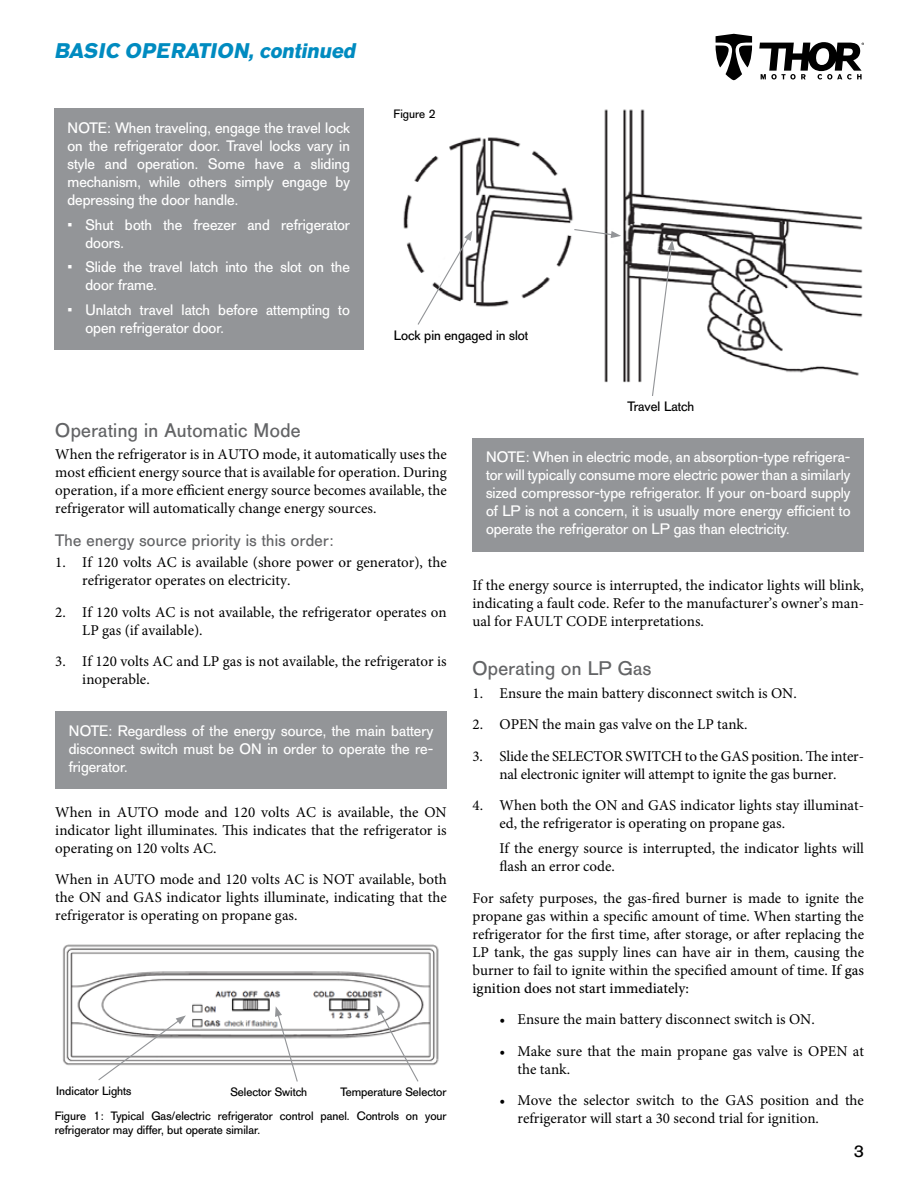
<style>
.page{position:relative;width:918px;height:1188px;background:#fff}
.page>*{position:absolute;margin:0;border:0;box-sizing:border-box;transform-origin:0 0}
.t1{font:italic 700 21px "AG Old Face";color:#008bc0}
.t2{font:19.5px "AG Old Face";letter-spacing:.02em;color:#636466}
.t3{font:16.5px "AG Old Face";letter-spacing:.02em;color:#636466}
.t4{font:16.5px "AG Old Face";color:#000}
.t5{font:15px/18px "Minion Pro";color:#000}
.t6{font:15px/18px "AG Old Face";color:#fff;text-align:justify}
.t7{font:13.5px "AG Old Face";color:#000}
.t8{font:12px/24.3px "AG Old Face";color:#000;text-align:right}
.s1{font-weight:500}
</style>
<div class="page">
<svg style="left:716px;top:34px;width:36px;height:46px"></svg>
<svg style="left:759px;top:42px;width:105px;height:38px"></svg>
<div style="left:472px;top:438px;width:392px;height:114px;background:#939598"></div>
<div style="left:54px;top:108px;width:309px;height:114px;background:#939598"></div>
<div style="left:54px;top:205px;width:309px;height:60px;background:#939598"></div>
<div style="left:54px;top:248px;width:309px;height:60px;background:#939598"></div>
<div style="left:54px;top:290px;width:309px;height:60px;background:#939598"></div>
<img style="left:403px;top:109px;width:460px;height:274px">
<svg style="left:651px;top:240px;width:24px;height:156px"></svg>
<svg style="left:573px;top:228px;width:48px;height:10px"></svg>
<svg style="left:417px;top:230px;width:55px;height:96px"></svg>
<div style="left:55px;top:711px;width:392px;height:78px;background:#939598"></div>
<img style="left:62px;top:944px;width:377px;height:122px">
<svg style="left:97px;top:1015px;width:89px;height:65px"></svg>
<svg style="left:275px;top:1006px;width:24px;height:76px"></svg>
<svg style="left:377px;top:1005px;width:43px;height:77px"></svg>
<h1 class="t1" style="left:54px;top:38px;width:307px">BASIC OPERATION, continued</h1>
<p class="t6" style="left:68px;top:119px;width:284px">NOTE: When traveling, engage the travel lock on the refrigerator door. Travel locks vary in style and operation. Some have a sliding mechanism, while others simply engage by depressing the door handle.</p>
<p class="t6" style="left:86px;top:216px;width:266px;text-indent:-18px">• Shut both the freezer and refrigerator doors.</p>
<p class="t6" style="left:86px;top:258px;width:266px;text-indent:-18px">• Slide the travel latch into the slot on the door frame.</p>
<p class="t6" style="left:86px;top:301px;width:266px;text-indent:-18px">• Unlatch travel latch before attempting to open refrigerator door.</p>
<p class="t8" style="left:394px;top:102px;width:44px">Figure 2</p>
<p class="t7" style="left:394px;top:328px;width:136px">Lock pin engaged in slot</p>
<p class="t7" style="left:627px;top:398px;width:68px">Travel Latch</p>
<h2 class="t2" style="left:55px;top:419px;width:247px">Operating in Automatic Mode</h2>
<p class="t5" style="left:55px;top:445px;width:393px;text-align:justify">When the refrigerator is in AUTO mode, it automatically uses the most efficient energy source that is available for operation. During operation, if a more efficient energy source becomes available, the refrigerator will automatically change energy sources.</p>
<p class="t3" style="left:55px;top:531px;width:280px">The energy source priority is this order:</p>
<p class="t5" style="left:82px;top:554px;width:366px;text-indent:-27px">1. If 120 volts AC is available (shore power or generator), the refrigerator operates on electricity.</p>
<p class="t5" style="left:82px;top:603px;width:366px;text-indent:-27px">2. If 120 volts AC is not available, the refrigerator operates on<br>LP gas (if available).</p>
<p class="t5" style="left:82px;top:653px;width:366px;text-indent:-27px">3. If 120 volts AC and LP gas is not available, the refrigerator is inoperable.</p>
<p class="t6" style="left:69px;top:722px;width:366px">NOTE: Regardless of the energy source, the main battery disconnect switch must be ON in order to operate the re&shy;frigerator.</p>
<p class="t5" style="left:55px;top:803px;width:393px;text-align:justify">When in AUTO mode and 120 volts AC is available, the ON indicator light illuminates. This indicates that the refrigerator is operating on 120 volts AC.</p>
<p class="t5" style="left:55px;top:871px;width:393px;text-align:justify">When in AUTO mode and 120 volts AC is NOT available, both the ON and GAS indicator lights illuminate, indicating that the refrigerator is operating on propane gas.</p>
<p class="t8" style="left:56px;top:1079px;width:77px">Indicator Lights</p>
<p class="t8" style="left:230px;top:1080px;width:78px">Selector Switch</p>
<p class="t8" style="left:55px;top:1080px;width:393px">Temperature Selector<br>Figure 1: Typical Gas/electric refrigerator control panel. Controls on your</p>
<p class="t8" style="left:55px;top:1118px;width:207px">refrigerator may differ, but operate similar.</p>
<p class="t6" style="left:486px;top:448px;width:366px">NOTE: When in electric mode, an absorption-type refrigera&shy;tor will typically consume more electric power than a similarly sized compressor-type refrigerator. If your on-board supply of LP is not a concern, it is usually more energy efficient to operate the refrigerator on LP gas than electricity.</p>
<p class="t5" style="left:472px;top:576px;width:393px;text-align:justify">If the energy source is interrupted, the indicator lights will blink, indicating a fault code. Refer to the manufacturer’s owner’s man&shy;ual for FAULT CODE interpretations.</p>
<h2 class="t2" style="left:472px;top:657px;width:180px">Operating on LP Gas</h2>
<p class="t5" style="left:472px;top:684px;width:326px">1. Ensure the main battery disconnect switch is ON.</p>
<p class="t5" style="left:472px;top:716px;width:276px">2. OPEN the main gas valve on the LP tank.</p>
<p class="t5" style="left:472px;top:747px;width:393px;text-align:center">3. Slide the SELECTOR SWITCH to the GAS position. The inter&shy;nal electronic igniter will attempt to ignite the gas burner.</p>
<p class="t5" style="left:500px;top:797px;width:366px;text-indent:-27px">4. When both the ON and GAS indicator lights stay illuminat&shy;ed, the refrigerator is operating on propane gas.</p>
<p class="t5" style="left:500px;top:839px;width:366px">If the energy source is interrupted, the indicator lights will flash an error code.</p>
<p class="t5" style="left:472px;top:889px;width:393px;text-align:justify">For safety purposes, the gas-fired burner is made to ignite the propane gas within a specific amount of time. When starting the refrigerator for the first time, after storage, or after replacing the LP tank, the gas supply lines can have air in them, causing the burner to fail to ignite within the specified amount of time. <span class="s1">If gas ignition does not start immediately:</span></p>
<p class="t5" style="left:500px;top:1010px;width:317px">• Ensure the main battery disconnect switch is ON.</p>
<p class="t5" style="left:518px;top:1042px;width:348px;text-indent:-18px">• Make sure that the main propane gas valve is OPEN at the tank.</p>
<p class="t5" style="left:518px;top:1091px;width:348px;text-indent:-18px">• Move the selector switch to the GAS position and the refrigerator will start a 30 second trial for ignition.</p>
<p class="t4" style="left:854px;top:1141px;width:12px">3</p>
</div>
